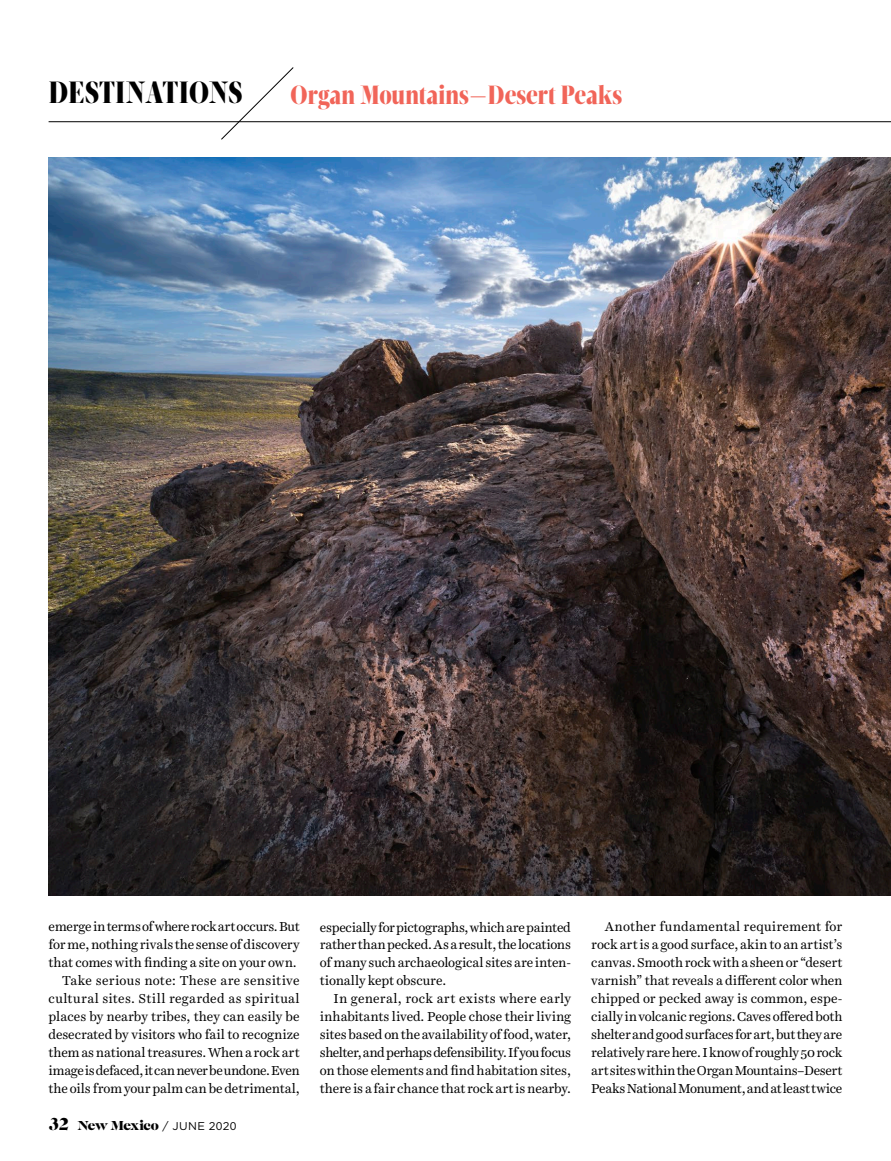
<style>
.page{position:relative;width:891px;height:1161px;background:#fff}
.page>*{position:absolute;margin:0;border:0;box-sizing:border-box;transform-origin:0 0}
.t1{font:900 31.5px "Velino Compressed Display";color:#000}
.t2{font:900 27px "Velino Compressed Display";letter-spacing:-.005em;color:#f16559}
.t3{font:13.5px "Caslon Gra D";letter-spacing:-.03em;color:#000}
.t4{font:13.2px/18px "Harriet Test Text";letter-spacing:-.01em;color:#000;text-align:justify}
.s1{font-family:"Velino Text";font-weight:700}
.s2{font-size:18px}
.s3{font-family:"Gotham";font-size:11.25px}
</style>
<div class="page">
<svg style="left:221px;top:67px;width:73px;height:73px"></svg>
<hr style="left:49px;top:121px;width:842px;height:1px;background:#000">
<img style="left:49px;top:157px;width:842px;height:739px">
<h1 class="t1" style="left:49px;top:74px;width:195px">DESTINATIONS</h1>
<h2 class="t2" style="left:290px;top:78px;width:334px">Organ Mountains<span class="s1">—</span>Desert Peaks</h2>
<p class="t4" style="left:49px;top:918px;width:253px;text-align:right">emerge in terms of where rock art occurs. But for me, nothing rivals the sense of discovery that comes with finding a site on your own.<br>Take serious note: These are sensitive cultural sites. Still regarded as spiritual places by nearby tribes, they can easily be desecrated by visitors who fail to recognize them as national treasures. When a rock art image is defaced, it can never be undone. Even the oils from your palm can be detrimental,</p>
<p class="t4" style="left:591px;top:918px;width:253px;text-indent:14px">Another fundamental requirement for rock art is a good surface, akin to an artist’s canvas. Smooth rock with a sheen or “desert varnish” that reveals a different color when chipped or pecked away is common, espe&shy;cially in volcanic regions. Caves offered both shelter and good surfaces for art, but they are relatively rare here. I know of roughly 50 rock art sites within the Organ Mountains–Desert Peaks National Monument, and at least twice</p>
<p class="t4" style="left:320px;top:918px;width:253px">especially for pictographs, which are painted rather than pecked. As a result, the locations of many such archaeological sites are inten&shy;tionally kept obscure.</p>
<p class="t4" style="left:320px;top:990px;width:253px;text-indent:14px">In general, rock art exists where early inhabitants lived. People chose their living sites based on the availability of food, water, shelter, and perhaps defensibility. If you focus on those elements and find habitation sites, there is a fair chance that rock art is nearby.</p>
<p class="t3" style="left:49px;top:1117px;width:189px"><span class="s2">32</span> New Mexico <span class="s3">/ JUNE 2020</span></p>
</div>
